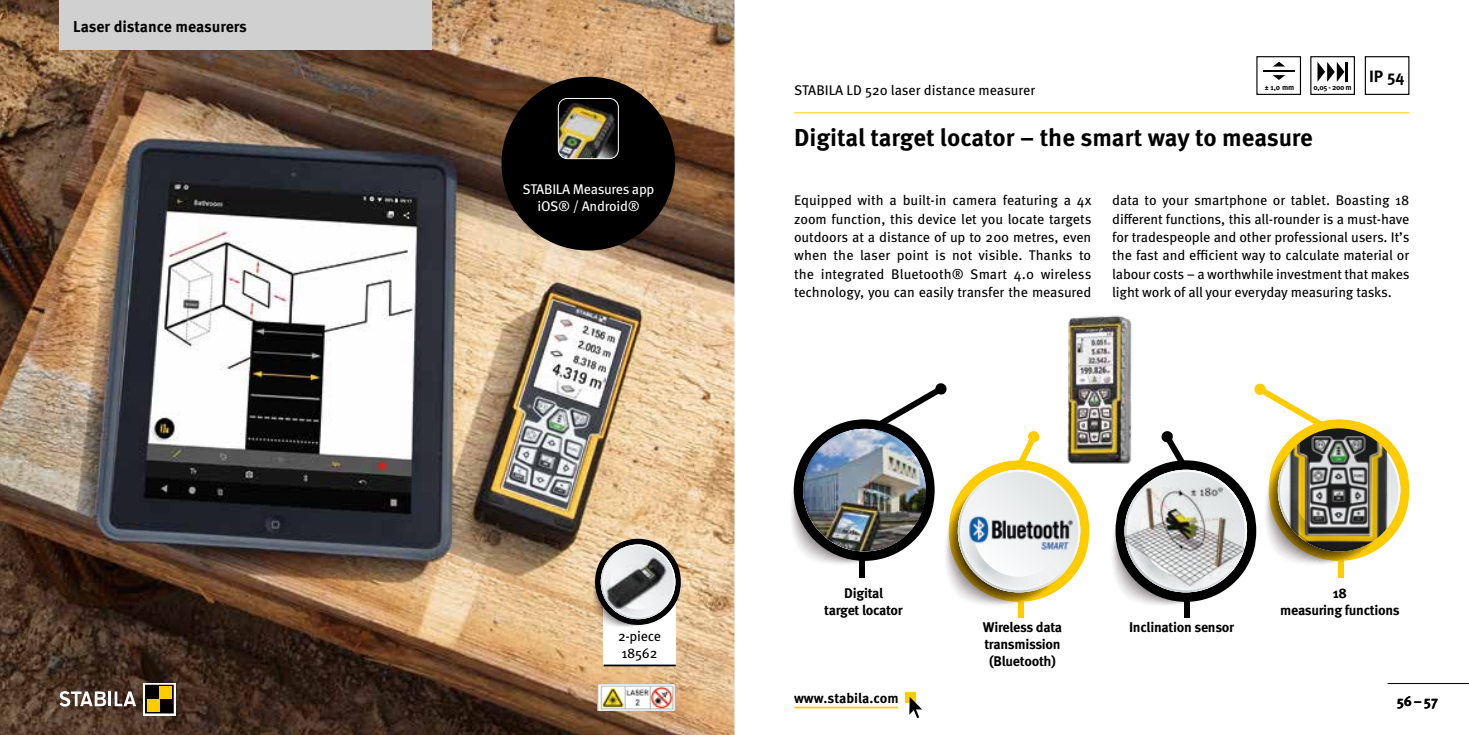
<style>
.page{position:relative;width:1469px;height:735px;background:#fff}
.page>*{position:absolute;margin:0;border:0;box-sizing:border-box;transform-origin:0 0}
.t1{font:700 24.5px "Meta Pro";letter-spacing:-.005em;color:#000}
.t2{font:700 16.45px "Meta Pro";color:#000}
.t3{font:700 15.75px "Meta Pro";letter-spacing:-.005em;color:#000}
.t4{font:14px/18.4px "Meta Pro";letter-spacing:-.01em;color:#000;text-align:justify}
.t5{font:700 14px/16.8px "Meta Pro";letter-spacing:-.02em;color:#000;text-align:center}
.t6{font:14px/16.8px "Meta Pro";letter-spacing:-.02em;color:#fff;text-align:center}
.t7{font:700 7.7px "Meta Pro";letter-spacing:-.04em;color:#000}
</style>
<div class="page">
<hr style="left:1387px;top:682px;width:81px;height:1px;background:#000">
<div style="left:905px;top:691px;width:10px;height:11px;background:#fc0"></div>
<svg style="left:909px;top:696px;width:13px;height:21px"></svg>
<hr style="left:794px;top:706px;width:104px;height:2px;background:#fc0">
<img style="left:0;top:0;width:734px;height:734px">
<div style="left:603px;top:597px;width:72px;height:68px;background:#fff"></div>
<img style="left:597px;top:683px;width:78px;height:27px">
<hr style="left:794px;top:112px;width:615px;height:1px;background:#fc0">
<div style="left:1017px;top:485px;width:6px;height:132px;background:#fc0"></div>
<div style="left:1183px;top:507px;width:6px;height:110px;background:#000"></div>
<svg style="left:791px;top:383px;width:298px;height:225px"></svg>
<svg style="left:1112px;top:383px;width:297px;height:225px"></svg>
<img style="left:1059px;top:315px;width:83px;height:152px">
<svg style="left:590px;top:538px;width:91px;height:91px"></svg>
<img style="left:603px;top:554px;width:68px;height:54px">
<hr style="left:603px;top:664px;width:72px;height:2px;background:#000">
<img style="left:956px;top:479px;width:124px;height:109px">
<img style="left:1123px;top:477px;width:125px;height:112px">
<img style="left:1277px;top:428px;width:123px;height:123px;border-radius:61px">
<img style="left:803px;top:427px;width:123px;height:124px;border-radius:62px">
<svg style="left:1364px;top:56px;width:45px;height:39px"></svg>
<svg style="left:1256px;top:56px;width:44px;height:39px"></svg>
<hr style="left:1263px;top:70px;width:31px;height:1px;background:#000">
<svg style="left:1310px;top:56px;width:44px;height:39px"></svg>
<div style="left:501px;top:77px;width:174px;height:173px;background:#000;border-radius:50%"></div>
<img style="left:558px;top:98px;width:60px;height:60px">
<div style="left:558px;top:98px;width:61px;height:61px;border:1px solid #fff;border-radius:9px"></div>
<div style="left:60px;top:0;width:372px;height:50px;background:#d0d0d0"></div>
<hr style="left:108px;top:691px;width:3px;height:14px;background:#fff">
<svg style="left:115px;top:691px;width:21px;height:14px"></svg>
<svg style="left:60px;top:690px;width:46px;height:16px"></svg>
<svg style="left:143px;top:682px;width:33px;height:33px"></svg>
<svg style="left:145px;top:684px;width:29px;height:29px"></svg>
<div style="left:159px;top:686px;width:13px;height:12px;background:#fc0"></div>
<div style="left:147px;top:698px;width:12px;height:13px;background:#fc0"></div>
<p class="t3" style="left:73px;top:14px;width:175px">Laser distance measurers</p>
<p class="t6" style="left:522px;top:180px;width:133px">STABILA Measures app iOS® / Android®</p>
<p class="t4" style="left:618px;top:626px;width:44px;line-height:16.8px">2-piece<br>18562</p>
<p class="t4" style="left:794px;top:80px;width:243px">STABILA LD 520 laser distance measurer</p>
<p class="t7" style="left:1264px;top:81px;width:31px">± 1,0 mm</p>
<p class="t7" style="left:1313px;top:81px;width:40px">0,05 - 200 m</p>
<h1 class="t1" style="left:794px;top:118px;width:520px">Digital target locator – the smart way to measure</h1>
<p class="t2" style="left:1368px;top:63px;width:37px">IP 54</p>
<p class="t4" style="left:794px;top:190px;width:299px">Equipped with a built-in camera featuring a 4x zoom function, this device let you locate targets outdoors at a distance of up to 200 metres, even when the laser point is not visible. Thanks to the integrated Bluetooth® Smart 4.0 wireless technology, you can easily transfer the measured</p>
<p class="t4" style="left:1112px;top:190px;width:299px">data to your smartphone or tablet. Boasting 18 different functions, this all-rounder is a must-have for tradespeople and other professional users. It’s the fast and efficient way to calculate material or labour costs – a worthwhile investment that makes light work of all your everyday measuring tasks.</p>
<p class="t5" style="left:824px;top:583px;width:80px">Digital<br>target locator</p>
<p class="t5" style="left:983px;top:617px;width:81px">Wireless data transmission (Bluetooth)</p>
<p class="t5" style="left:1129px;top:617px;width:107px">Inclination sensor</p>
<p class="t5" style="left:1280px;top:583px;width:121px">18<br>measuring functions</p>
<p class="t5" style="left:794px;top:688px;width:106px">www.stabila.com</p>
<p class="t5" style="left:1396px;top:691px;width:43px">56–57</p>
</div>
